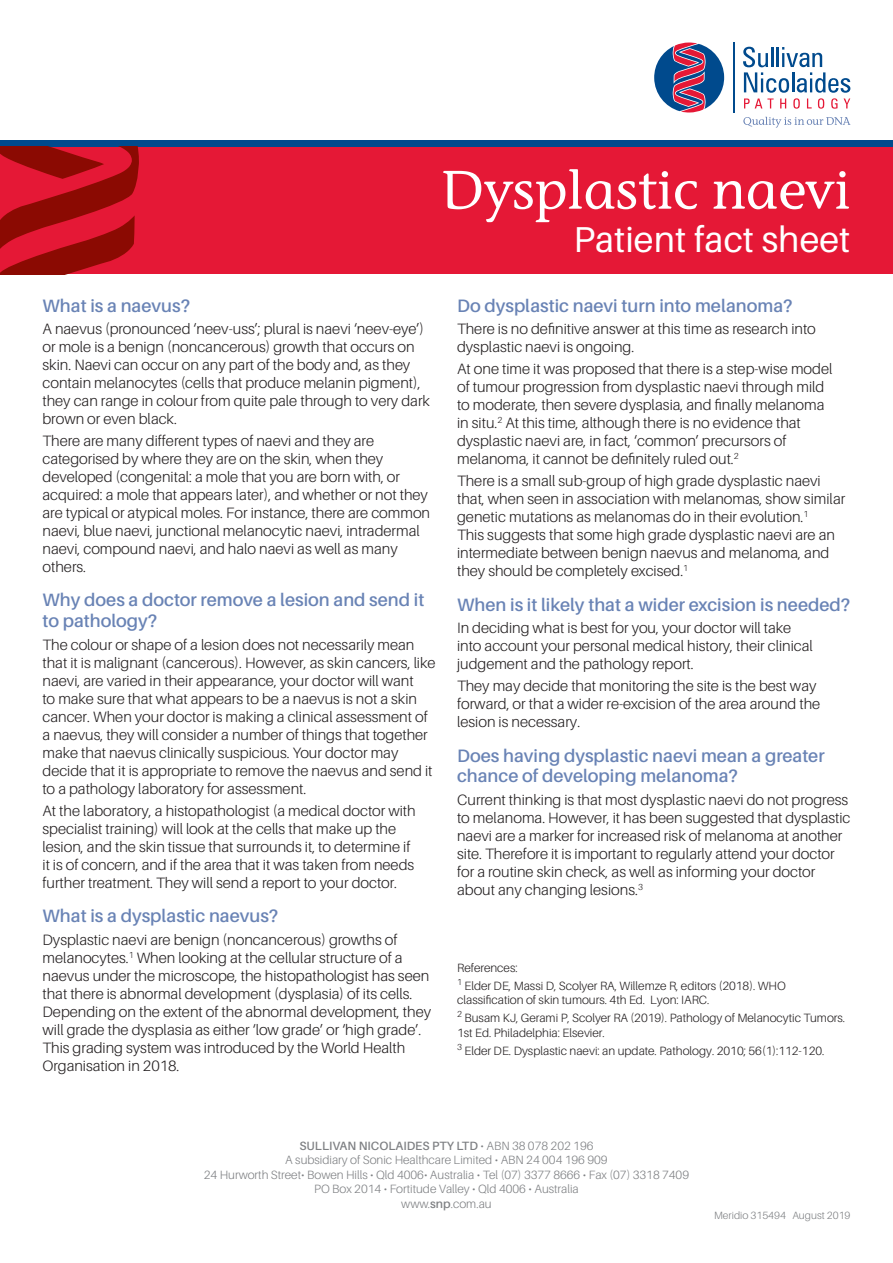
<style>
.page{position:relative;width:893px;height:1263px;background:#fff}
.page>*{position:absolute;margin:0;border:0;box-sizing:border-box;transform-origin:0 0}
.t1{font:500 54px "ITC Stone Informal Com";color:#fff}
.t2{font:36px "Aileron";color:#fff}
.t3{font:600 18px/20.7px "Aileron";color:#6983b5}
.t4{font:300 15px/18px "Aileron";color:#231f20}
.t5{font:300 12px/14.4px "Aileron";color:#231f20}
.body_para{font:300 12px "Aileron";color:#7e8083}
.body_para-2{font:600 12px "Aileron";color:#7e8083}
.t6{font:300 10.5px "Aileron";color:#7e8083}
.s1{font-weight:300}
.s2{font-weight:600}
</style>
<div class="page">
<div style="left:0;top:147px;width:893px;height:127px;background:#e51836"></div>
<hr style="left:733px;top:43px;width:1px;height:70px;background:#004a8d">
<svg style="left:743px;top:47px;width:107px;height:62px"></svg>
<svg style="left:654px;top:43px;width:70px;height:70px"></svg>
<svg style="left:743px;top:117px;width:107px;height:11px"></svg>
<div style="left:0;top:140px;width:893px;height:7px;background:#004a8d"></div>
<svg style="left:0;top:147px;width:139px;height:127px"></svg>
<p class="t1" style="left:441px;top:156px;width:411px">Dysplastic naevi</p>
<p class="t2" style="left:573px;top:220px;width:278px">Patient fact sheet</p>
<p class="t3" style="left:43px;top:295px;width:149px">What is a naevus?</p>
<p class="t4" style="left:43px;top:320px;width:389px">A naevus (pronounced ‘neev-uss’; plural is naevi ‘neev-eye’) or mole is a benign (noncancerous) growth that occurs on skin. Naevi can occur on any part of the body and, as they contain melanocytes (cells that produce melanin pigment), they can range in colour from quite pale through to very dark brown or even black.</p>
<p class="t4" style="left:43px;top:432px;width:389px">There are many different types of naevi and they are categorised by where they are on the skin, when they developed (congenital: a mole that you are born with, or acquired: a mole that appears later), and whether or not they are typical or atypical moles. For instance, there are common naevi, blue naevi, junctional melanocytic naevi, intradermal naevi, compound naevi, and halo naevi as well as many others.</p>
<p class="t3" style="left:43px;top:590px;width:383px">Why does a doctor remove a lesion and send it to pathology?</p>
<p class="t4" style="left:43px;top:636px;width:394px">The colour or shape of a lesion does not necessarily mean that it is malignant (cancerous). However, as skin cancers, like naevi, are varied in their appearance, your doctor will want<br>to make sure that what appears to be a naevus is not a skin cancer. When your doctor is making a clinical assessment of a naevus, they will consider a number of things that together make that naevus clinically suspicious. Your doctor may decide that it is appropriate to remove the naevus and send it to a pathology laboratory for assessment.</p>
<p class="t4" style="left:43px;top:802px;width:375px">At the laboratory, a histopathologist (a medical doctor with specialist training) will look at the cells that make up the lesion, and the skin tissue that surrounds it, to determine if it is of concern, and if the area that it was taken from needs further treatment. They will send a report to your doctor.</p>
<p class="t3" style="left:43px;top:906px;width:237px">What is a dysplastic naevus?</p>
<p class="t4" style="left:43px;top:930px;width:390px">Dysplastic naevi are benign (noncancerous) growths of melanocytes.<sup>1</sup> When looking at the cellular structure of a naevus under the microscope, the histopathologist has seen that there is abnormal development (dysplasia) of its cells.<br>Depending on the extent of the abnormal development, they will grade the dysplasia as either ‘low grade’ or ‘high grade’.<br>This grading system was introduced by the World Health Organisation in 2018.</p>
<p class="t3" style="left:457px;top:295px;width:337px">Do dysplastic naevi turn into melanoma?</p>
<p class="t4" style="left:457px;top:320px;width:360px">There is no definitive answer at this time as research into dysplastic naevi is ongoing.</p>
<p class="t4" style="left:457px;top:360px;width:377px">At one time it was proposed that there is a step-wise model of tumour progression from dysplastic naevi through mild to moderate, then severe dysplasia, and finally melanoma in situ.<sup>2</sup> At this time, although there is no evidence that dysplastic naevi are, in fact, ‘common’ precursors of melanoma, it cannot be definitely ruled out.<sup>2</sup></p>
<p class="t4" style="left:457px;top:472px;width:390px">There is a small sub-group of high grade dysplastic naevi that, when seen in association with melanomas, show similar genetic mutations as melanomas do in their evolution.<sup>1<br></sup>This suggests that some high grade dysplastic naevi are an intermediate between benign naevus and melanoma, and they should be completely excised.<sup>1</sup></p>
<p class="t3" style="left:457px;top:594px;width:395px">When is it likely that a wider excision is needed?</p>
<p class="t4" style="left:457px;top:619px;width:357px">In deciding what is best for you, your doctor will take into account your personal medical history, their clinical judgement and the pathology report.</p>
<p class="t4" style="left:457px;top:677px;width:365px">They may decide that monitoring the site is the best way forward, or that a wider re-excision of the area around the lesion is necessary.</p>
<p class="t3" style="left:457px;top:745px;width:369px">Does having dysplastic naevi mean a greater chance of developing melanoma?</p>
<p class="t4" style="left:457px;top:791px;width:395px">Current thinking is that most dysplastic naevi do not progress to melanoma. However, it has been suggested that dysplastic naevi are a marker for increased risk of melanoma at another site. Therefore it is important to regularly attend your doctor for a routine skin check, as well as informing your doctor about any changing lesions.<sup>3</sup></p>
<p class="t5" style="left:457px;top:960px;width:62px">References:</p>
<p class="t5" style="left:457px;top:978px;width:330px"><sup>1</sup> Elder DE, Massi D, Scolyer RA, Willemze R, editors (2018). WHO classification of skin tumours. 4th Ed. Lyon: IARC.</p>
<p class="t5" style="left:457px;top:1011px;width:390px"><sup>2</sup> Busam KJ, Gerami P, Scolyer RA (2019). Pathology of Melanocytic Tumors.<br>1st Ed. Philadelphia: Elsevier.</p>
<p class="t5" style="left:457px;top:1043px;width:369px"><sup>3</sup> Elder DE. Dysplastic naevi: an update. Pathology. 2010; 56(1):112-120.</p>
<p class="body_para-2" style="left:299px;top:1139px;width:295px">SULLIVAN NICOLAIDES PTY LTD <span class="s1">• ABN 38 078 202 196</span></p>
<p class="body_para" style="left:285px;top:1154px;width:324px">A subsidiary of Sonic Healthcare Limited • ABN 24 004 196 909</p>
<p class="body_para" style="left:204px;top:1168px;width:487px">24 Hurworth Street• Bowen Hills • Qld 4006• Australia • Tel (07) 3377 8666 • Fax (07) 3318 7409</p>
<p class="body_para" style="left:314px;top:1182px;width:266px">PO Box 2014 • Fortitude Valley • Qld 4006 • Australia</p>
<p class="body_para" style="left:401px;top:1197px;width:92px">www.<span class="s2">snp</span>.com.au</p>
<p class="t6" style="left:714px;top:1210px;width:138px">Meridio 315494 August 2019</p>
</div>
